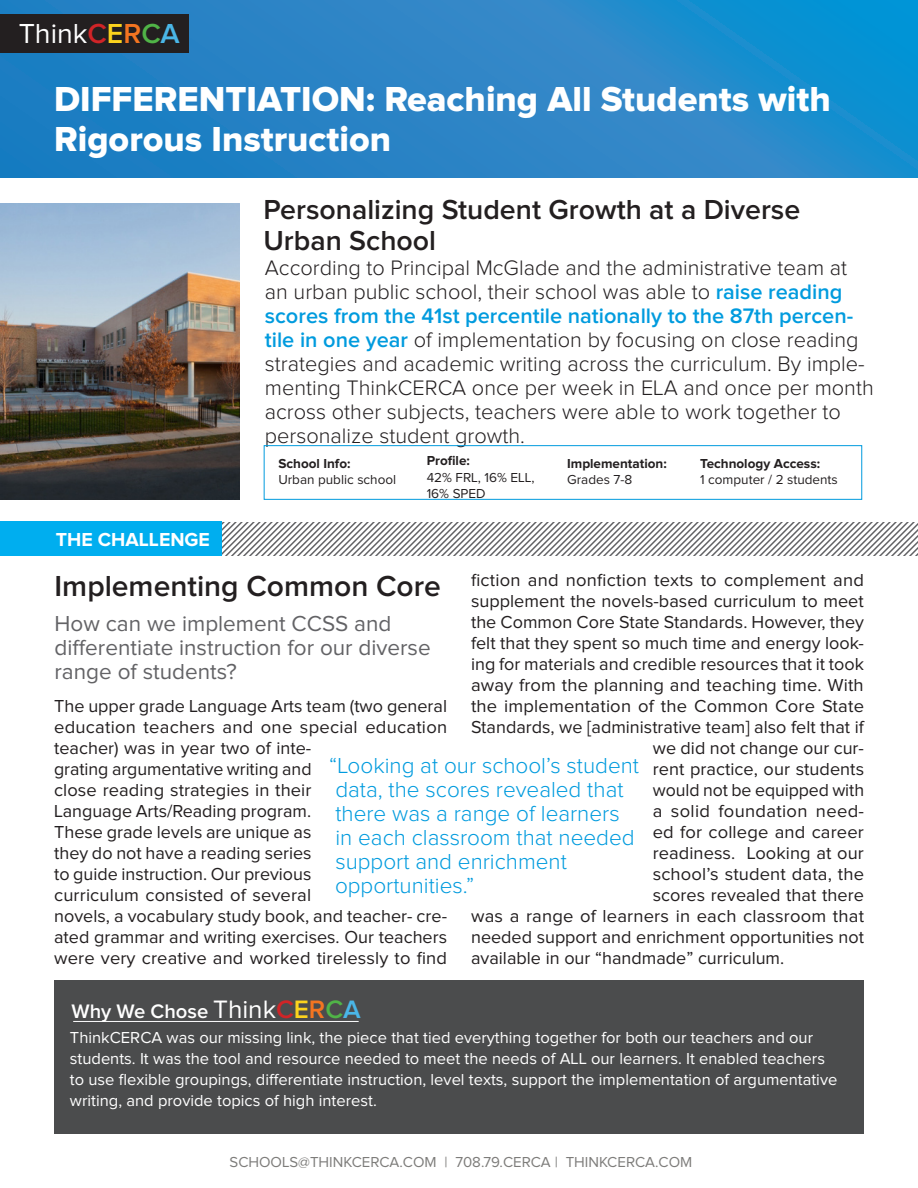
<style>
.page{position:relative;width:918px;height:1188px;background:#fff}
.page>*{position:absolute;margin:0;border:0;box-sizing:border-box;transform-origin:0 0}
.t1{font:36px/40.5px "Proxima Nova Extrabld";color:#fff}
.t2{font:600 30px "Proxima Nova";color:#231f20}
.t3{font:600 28.5px "Proxima Nova";color:#231f20}
.t4{font:28.5px "Proxima Nova";color:#fff}
.t5{font:26.1px "Proxima Nova";color:#fff}
.t6{font:300 22.5px/24px "Proxima Nova";color:#009bde}
.t7{font:22.5px/24px "Proxima Nova";color:#636366}
.t8{font:300 21.75px/24px "Proxima Nova";color:#231f20}
.t9{font:600 20.25px "Proxima Nova";color:#fff}
.t10{font:700 19.5px "Proxima Nova";color:#fff}
.t11{font:18px/21px "Proxima Nova";color:#231f20}
.t12{font:16.5px/21px "Proxima Nova";color:#fff}
.t13{font:15px "Proxima Nova";color:#7d7c7a}
.t14{font:13.5px/16.5px "Proxima Nova";color:#231f20}
.t15{font:700 13.5px "Proxima Nova";color:#231f20}
.s1{font-weight:600;color:#d02427}
.s2{font-weight:600;color:#fcd31d}
.s3{font-weight:600;color:#f47521}
.s4{font-weight:600;color:#50b447}
.s5{font-weight:600;color:#4ab6e7}
.s6{font-weight:600;color:#009bde}
</style>
<div class="page">
<svg style="left:221px;top:522px;width:697px;height:34px"></svg>
<img style="left:0;top:203px;width:239px;height:297px">
<svg style="left:1px;top:0;width:916px;height:178px;background:#2486c7"></svg>
<div style="left:0;top:522px;width:221px;height:34px;background:#00aeef"></div>
<div style="left:1px;top:15px;width:188px;height:38px;background:#231f20"></div>
<div style="left:264px;top:445px;width:598px;height:55px;border:1px solid #009bde"></div>
<div style="left:54px;top:980px;width:810px;height:154px;background:#4b4c4d"></div>
<hr style="left:73px;top:1021px;width:286px;height:1px;background:#fff">
<p class="t4" style="left:19px;top:21px;width:163px">Think<span class="s1">C</span><span class="s2">E</span><span class="s3">R</span><span class="s4">C</span><span class="s5">A</span></p>
<p class="t1" style="left:54px;top:80px;width:778px">DIFFERENTIATION: Reaching All Students with<br>Rigorous Instruction</p>
<p class="t3" style="left:263px;top:196px;width:538px">Personalizing Student Growth at a Diverse</p>
<p class="t3" style="left:263px;top:227px;width:174px">Urban School</p>
<p class="t8" style="left:265px;top:257px;width:610px">According to Principal McGlade and the administrative team at an urban public school, their school was able to <span class="s6">raise reading scores from the 41st percentile nationally to the 87th percen&shy;tile in one year</span> of implementation by focusing on close reading strategies and academic writing across the curriculum. By imple&shy;menting ThinkCERCA once per week in ELA and once per month across other subjects, teachers were able to work together to personalize student growth.</p>
<p class="t10" style="left:56px;top:531px;width:156px">THE CHALLENGE</p>
<p class="t15" style="left:278px;top:457px;width:74px">School Info:</p>
<p class="t14" style="left:278px;top:472px;width:119px">Urban public school</p>
<p class="t15" style="left:427px;top:455px;width:45px">Profile:</p>
<p class="t14" style="left:427px;top:470px;width:109px">42% FRL, 16% ELL,<br>16% SPED</p>
<p class="t15" style="left:567px;top:457px;width:101px">Implementation:</p>
<p class="t14" style="left:567px;top:472px;width:67px">Grades 7-8</p>
<p class="t15" style="left:700px;top:457px;width:121px">Technology Access:</p>
<p class="t14" style="left:700px;top:472px;width:139px">1 computer / 2 students</p>
<p class="t11" style="left:471px;top:570px;width:394px">fiction and nonfiction texts to complement and</p>
<p class="t11" style="left:471px;top:591px;width:394px">supplement the novels-based curriculum to meet</p>
<p class="t11" style="left:471px;top:612px;width:394px">the Common Core State Standards. However, they</p>
<p class="t11" style="left:471px;top:633px;width:394px">felt that they spent so much time and energy look-</p>
<p class="t11" style="left:471px;top:654px;width:394px">ing for materials and credible resources that it took</p>
<p class="t11" style="left:471px;top:675px;width:394px">away from the planning and teaching time. With</p>
<p class="t11" style="left:471px;top:696px;width:394px">the implementation of the Common Core State</p>
<p class="t11" style="left:471px;top:717px;width:394px">Standards, we [administrative team] also felt that if</p>
<p class="t11" style="left:653px;top:738px;width:213px">we did not change our cur-</p>
<p class="t11" style="left:653px;top:759px;width:213px">rent practice, our students</p>
<p class="t11" style="left:653px;top:780px;width:213px">would not be equipped with</p>
<p class="t11" style="left:653px;top:801px;width:213px">a solid foundation need-</p>
<p class="t11" style="left:653px;top:822px;width:213px">ed for college and career</p>
<p class="t11" style="left:653px;top:843px;width:213px">readiness. Looking at our</p>
<p class="t11" style="left:653px;top:864px;width:213px">school’s student data, the</p>
<p class="t11" style="left:653px;top:885px;width:213px">scores revealed that there</p>
<p class="t11" style="left:471px;top:906px;width:395px">was a range of learners in each classroom that</p>
<p class="t11" style="left:471px;top:927px;width:394px">needed support and enrichment opportunities not</p>
<p class="t11" style="left:471px;top:948px;width:315px">available in our “handmade” curriculum.</p>
<p class="t2" style="left:55px;top:572px;width:388px">Implementing Common Core</p>
<p class="t7" style="left:55px;top:612px;width:378px">How can we implement CCSS and differentiate instruction for our diverse range of students?</p>
<p class="t11" style="left:54px;top:696px;width:394px">The upper grade Language Arts team (two general</p>
<p class="t11" style="left:54px;top:717px;width:395px">education teachers and one special education teacher) was in year two of inte-<br>grating argumentative writing and<br>close reading strategies in their<br>Language Arts/Reading program.<br>These grade levels are unique as<br>they do not have a reading series<br>to guide instruction. Our previous<br>curriculum consisted of several<br>novels, a vocabulary study book, and teacher- cre&shy;ated grammar and writing exercises. Our teachers were very creative and worked tirelessly to find</p>
<p class="t6" style="left:329px;top:754px;width:311px">“Looking at our school’s student data, the scores revealed that there was a range of learners<br>in each classroom that needed support and enrichment</p>
<p class="t6" style="left:335px;top:874px;width:141px">opportunities.”</p>
<p class="t9" style="left:71px;top:1002px;width:138px">Why We Chose</p>
<p class="t5" style="left:213px;top:998px;width:149px">Think<span class="s1">C</span><span class="s2">E</span><span class="s3">R</span><span class="s4">C</span><span class="s5">A</span></p>
<p class="t12" style="left:70px;top:1028px;width:769px">ThinkCERCA was our missing link, the piece that tied everything together for both our teachers and our students. It was the tool and resource needed to meet the needs of ALL our learners. It enabled teachers to use flexible groupings, differentiate instruction, level texts, support the implementation of argumentative writing, and provide topics of high interest.</p>
<p class="t13" style="left:230px;top:1155px;width:464px">SCHOOLS@THINKCERCA.COM | 708.79.CERCA | THINKCERCA.COM</p>
</div>
